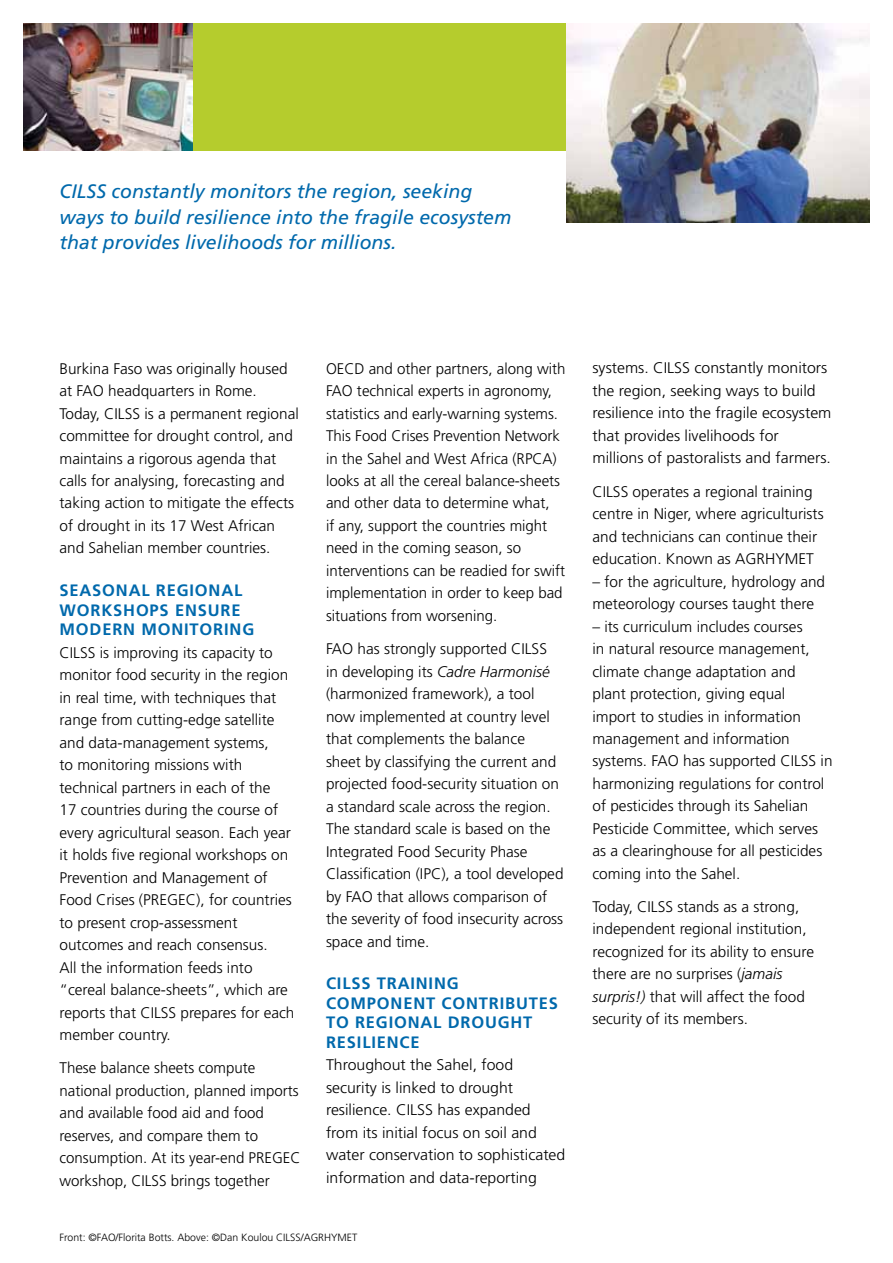
<style>
.page{position:relative;width:893px;height:1263px;background:#fff}
.page>*{position:absolute;margin:0;border:0;box-sizing:border-box;transform-origin:0 0}
.t1{font:italic 19.5px/25.5px "Frutiger";color:#0069ac}
.t2{font:700 16.5px/19.5px "Frutiger";letter-spacing:.05em;color:#0069ac}
.t3{font:300 15.3px/22.5px "Frutiger";color:#000}
.t4{font:300 10.5px "Frutiger";color:#000}
.s1{font-style:italic}
</style>
<div class="page">
<div style="left:23px;top:23px;width:847px;height:128px;background:#b5cc2d"></div>
<img style="left:23px;top:23px;width:170px;height:128px">
<img style="left:567px;top:23px;width:303px;height:200px">
<p class="t1" style="left:60px;top:178px;width:453px">CILSS constantly monitors the region, seeking ways to build resilience into the fragile ecosystem that provides livelihoods for millions.</p>
<p class="t3" style="left:60px;top:357px;width:241px">Burkina Faso was originally housed at FAO headquarters in Rome.<br>Today, CILSS is a permanent regional committee for drought control, and maintains a rigorous agenda that calls for analysing, forecasting and taking action to mitigate the effects of drought in its 17 West African and Sahelian member countries.</p>
<p class="t2" style="left:60px;top:581px;width:196px">SEASONAL REGIONAL<br>WORKSHOPS ENSURE<br>MODERN MONITORING</p>
<p class="t3" style="left:60px;top:641px;width:236px">CILSS is improving its capacity to monitor food security in the region in real time, with techniques that range from cutting-edge satellite and data-management systems,<br>to monitoring missions with technical partners in each of the<br>17 countries during the course of every agricultural season. Each year it holds five regional workshops on<br>Prevention and Management of<br>Food Crises (PREGEC), for countries to present crop-assessment outcomes and reach consensus.<br>All the information feeds into “cereal balance-sheets”, which are reports that CILSS prepares for each member country.</p>
<p class="t3" style="left:60px;top:1057px;width:242px">These balance sheets compute national production, planned imports and available food aid and food reserves, and compare them to consumption. At its year-end PREGEC workshop, CILSS brings together</p>
<p class="t3" style="left:326px;top:357px;width:241px">OECD and other partners, along with FAO technical experts in agronomy, statistics and early-warning systems.<br>This Food Crises Prevention Network in the Sahel and West Africa (RPCA) looks at all the cereal balance-sheets and other data to determine what,<br>if any, support the countries might need in the coming season, so interventions can be readied for swift implementation in order to keep bad situations from worsening.</p>
<p class="t3" style="left:326px;top:637px;width:239px">FAO has strongly supported CILSS<br>in developing its <span class="s1">Cadre Harmonisé </span>(harmonized framework), a tool now implemented at country level that complements the balance sheet by classifying the current and projected food-security situation on a standard scale across the region.<br>The standard scale is based on the Integrated Food Security Phase Classification (IPC), a tool developed by FAO that allows comparison of the severity of food insecurity across space and time.</p>
<p class="t2" style="left:326px;top:974px;width:20px">CILSS</p>
<p class="t2" style="left:326px;top:974px;width:233px;text-indent:51px">TRAINING<br>COMPONENT CONTRIBUTES<br>TO REGIONAL DROUGHT<br>RESILIENCE</p>
<p class="t3" style="left:326px;top:1054px;width:241px">Throughout the Sahel, food security is linked to drought resilience. CILSS has expanded from its initial focus on soil and water conservation to sophisticated information and data-reporting</p>
<p class="t4" style="left:60px;top:1232px;width:299px">Front: ©FAO/Florita Botts. Above: ©Dan Koulou CILSS/AGRHYMET</p>
<p class="t3" style="left:592px;top:357px;width:241px">systems. CILSS constantly monitors the region, seeking ways to build resilience into the fragile ecosystem that provides livelihoods for millions of pastoralists and farmers.</p>
<p class="t3" style="left:592px;top:480px;width:233px">CILSS operates a regional training centre in Niger, where agriculturists and technicians can continue their education. Known as AGRHYMET</p>
<p class="t3" style="left:592px;top:570px;width:234px">– for the agriculture, hydrology and meteorology courses taught there</p>
<p class="t3" style="left:592px;top:615px;width:242px">– its curriculum includes courses<br>in natural resource management, climate change adaptation and plant protection, giving equal import to studies in information management and information systems. FAO has supported CILSS in harmonizing regulations for control of pesticides through its Sahelian<br>Pesticide Committee, which serves as a clearinghouse for all pesticides coming into the Sahel.</p>
<p class="t3" style="left:592px;top:895px;width:223px">Today, CILSS stands as a strong, independent regional institution, recognized for its ability to ensure there are no surprises (<span class="s1">jamais surpris!)</span> that will affect the food security of its members.</p>
</div>
